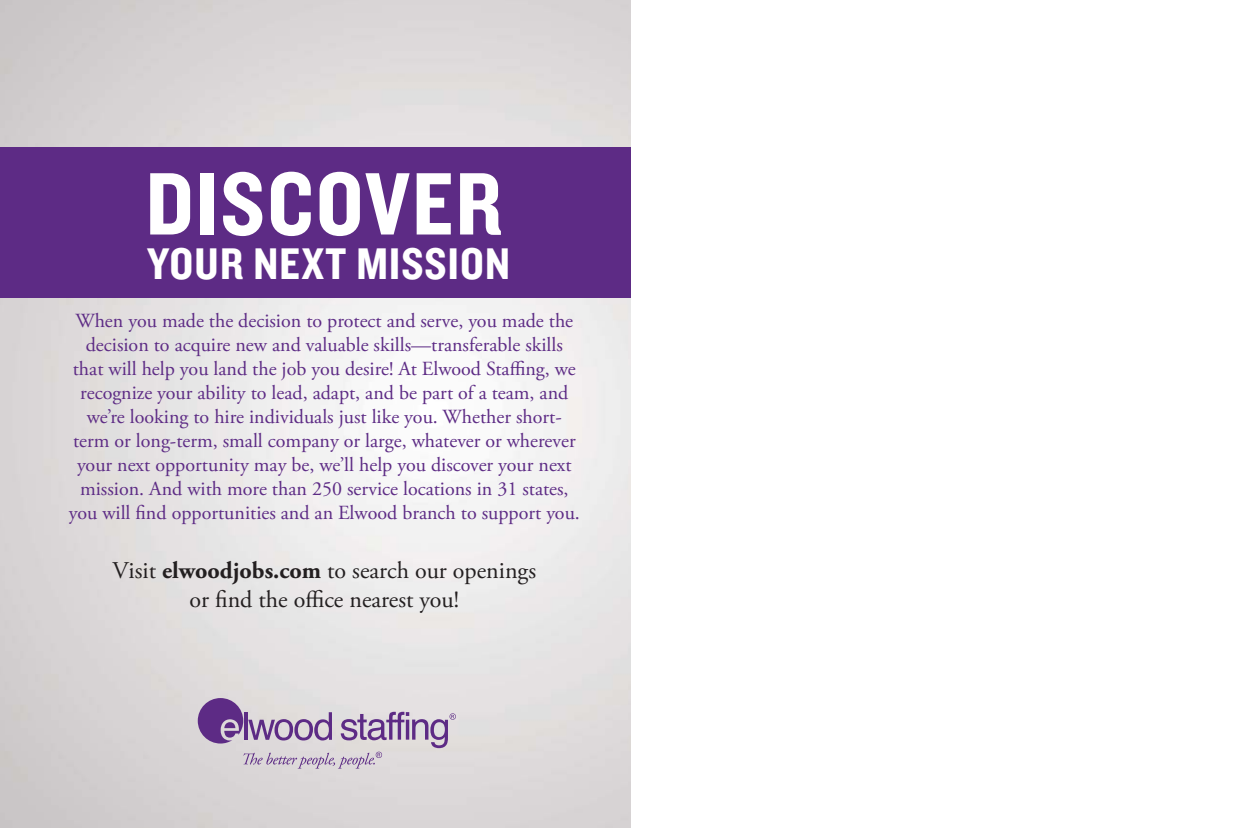
<style>
.page{position:relative;width:1260px;height:828px;background:#fff}
.page>*{position:absolute;margin:0;border:0;box-sizing:border-box;transform-origin:0 0}
.t1{font:92px "Knockout HTF50 Welterweight";letter-spacing:.025em;color:#fff}
.t2{font:46px "Knockout HTF50 Welterweight";letter-spacing:.025em;color:#fff}
.t3{font:24px/28.8px "Adobe Garamond Pro";color:#231f20;text-align:center}
.t4{font:20px/24px "Adobe Garamond Pro";color:#5d2b85;text-align:center}
.s1{font-weight:700}
</style>
<div class="page">
<img style="left:0;top:0;width:631px;height:828px">
<div style="left:0;top:147px;width:631px;height:150px;background:#5d2b85"></div>
<svg style="left:198px;top:698px;width:258px;height:71px;background:#c3b6c9"></svg>
<h1 class="t1" style="left:146px;top:156px;width:358px">DISCOVER</h1>
<h2 class="t2" style="left:147px;top:239px;width:364px">YOUR NEXT MISSION</h2>
<p class="t4" style="left:69px;top:311px;width:513px">When you made the decision to protect and serve, you made the decision to acquire new and valuable skills—transferable skills that will help you land the job you desire! At Elwood Staffing, we recognize your ability to lead, adapt, and be part of a team, and we’re looking to hire individuals just like you. Whether short&shy;term or long-term, small company or large, whatever or wherever your next opportunity may be, we’ll help you discover your next mission. And with more than 250 service locations in 31 states, you will find opportunities and an Elwood branch to support you.</p>
<p class="t3" style="left:113px;top:558px;width:425px">Visit <span class="s1">elwoodjobs.com</span> to search our openings or find the office nearest you!</p>
</div>
